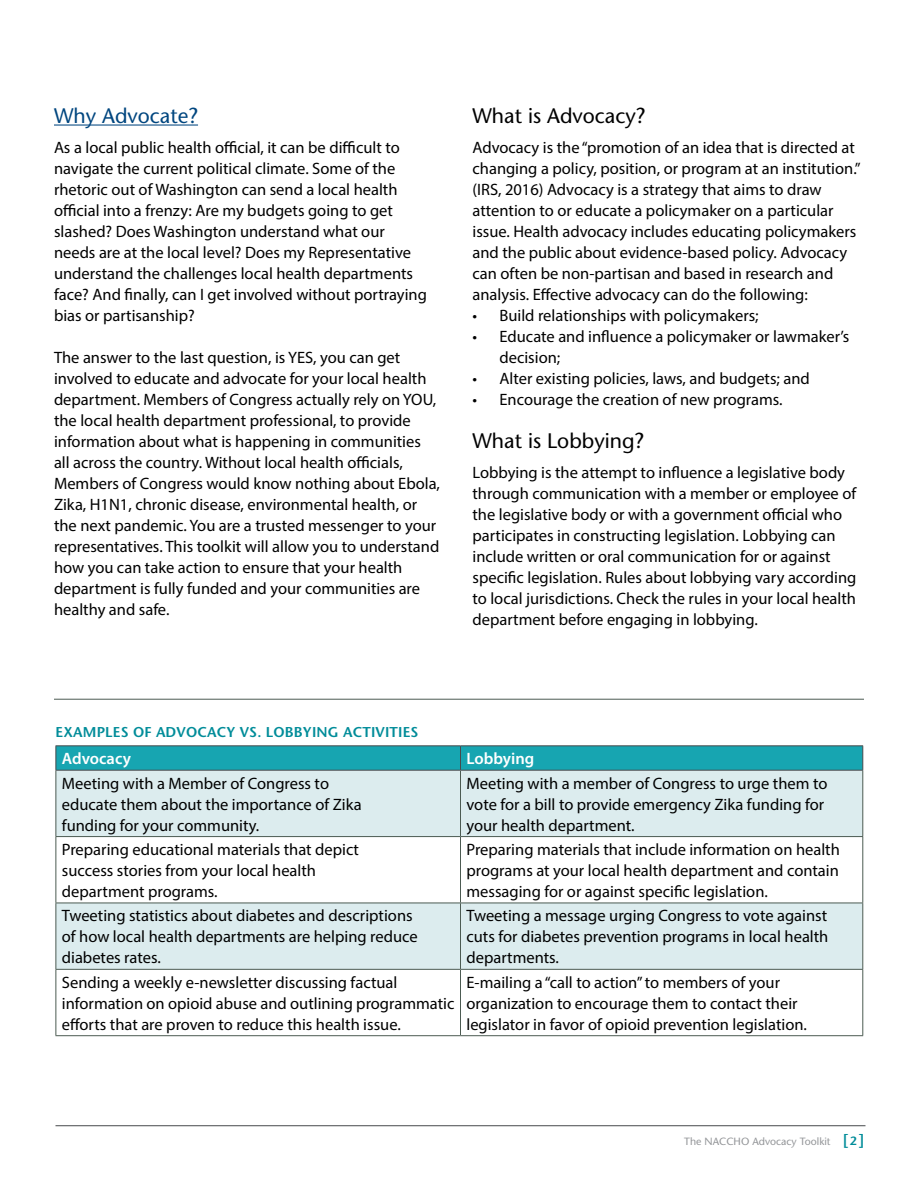
<style>
.page{position:relative;width:918px;height:1188px;background:#fff}
.page>*{position:absolute;margin:0;border:0;box-sizing:border-box;transform-origin:0 0}
.t1{font:21px "Stone Sans";color:#000}
.t2{font:21px "Stone Sans";color:#00467f}
.t3{font:16.5px/21px "Myriad Pro";color:#000}
.t4{font:600 16.5px "Myriad Pro";color:#fff}
.t5{font:600 14.25px "Stone Sans";letter-spacing:.01em;color:#008c99}
.t6{font:10.5px "Stone Sans";color:#939598}
.s1{font-weight:600;font-size:15px;color:#008c99}
.s2{font-weight:600;font-size:12px;color:#008c99}
</style>
<div class="page">
<hr style="left:54px;top:125px;width:144px;height:1px;background:#00467f">
<svg style="left:57px;top:771px;width:805px;height:198px;fill:#dcecee"></svg>
<hr style="left:56px;top:771px;width:1px;height:65px;background:#4c5b52">
<hr style="left:460px;top:771px;width:1px;height:65px;background:#4c5b52">
<hr style="left:862px;top:771px;width:1px;height:65px;background:#4c5b52">
<hr style="left:56px;top:836px;width:404px;height:1px;background:#4c5b52">
<hr style="left:56px;top:837px;width:1px;height:66px;background:#4c5b52">
<hr style="left:460px;top:836px;width:403px;height:1px;background:#4c5b52">
<hr style="left:460px;top:837px;width:1px;height:66px;background:#4c5b52">
<hr style="left:862px;top:837px;width:1px;height:66px;background:#4c5b52">
<hr style="left:56px;top:903px;width:404px;height:1px;background:#4c5b52">
<hr style="left:56px;top:903px;width:1px;height:66px;background:#4c5b52">
<hr style="left:460px;top:903px;width:403px;height:1px;background:#4c5b52">
<hr style="left:460px;top:903px;width:1px;height:66px;background:#4c5b52">
<hr style="left:862px;top:903px;width:1px;height:66px;background:#4c5b52">
<hr style="left:56px;top:969px;width:404px;height:1px;background:#4c5b52">
<hr style="left:56px;top:970px;width:1px;height:65px;background:#4c5b52">
<hr style="left:460px;top:969px;width:403px;height:1px;background:#4c5b52">
<hr style="left:460px;top:970px;width:1px;height:65px;background:#4c5b52">
<hr style="left:862px;top:970px;width:1px;height:65px;background:#4c5b52">
<hr style="left:56px;top:1035px;width:404px;height:1px;background:#4c5b52">
<hr style="left:460px;top:1035px;width:403px;height:1px;background:#4c5b52">
<hr style="left:56px;top:745px;width:404px;height:1px;background:#47494c">
<hr style="left:460px;top:745px;width:403px;height:1px;background:#47494c">
<svg style="left:56px;top:746px;width:807px;height:24px;background:#18a2ae"></svg>
<hr style="left:56px;top:770px;width:404px;height:1px;background:#47494c">
<hr style="left:460px;top:770px;width:403px;height:1px;background:#47494c">
<hr style="left:54px;top:699px;width:810px;height:1px;background:#4c5b52">
<hr style="left:56px;top:1125px;width:810px;height:1px;background:#47494c">
<p class="t2" style="left:54px;top:103px;width:146px">Why Advocate?</p>
<p class="t3" style="left:54px;top:137px;width:374px">As a local public health official, it can be difficult to navigate the current political climate. Some of the rhetoric out of Washington can send a local health official into a frenzy: Are my budgets going to get slashed? Does Washington understand what our needs are at the local level? Does my Representative understand the challenges local health departments face? And finally, can I get involved without portraying bias or partisanship?</p>
<p class="t3" style="left:54px;top:347px;width:388px">The answer to the last question, is YES, you can get involved to educate and advocate for your local health department. Members of Congress actually rely on YOU, the local health department professional, to provide information about what is happening in communities all across the country. Without local health officials, Members of Congress would know nothing about Ebola, Zika, H1N1, chronic disease, environmental health, or the next pandemic. You are a trusted messenger to your representatives. This toolkit will allow you to understand how you can take action to ensure that your health department is fully funded and your communities are healthy and safe.</p>
<p class="t1" style="left:472px;top:103px;width:175px">What is Advocacy?</p>
<p class="t3" style="left:472px;top:137px;width:390px">Advocacy is the “promotion of an idea that is directed at changing a policy, position, or program at an institution.” (IRS, 2016) Advocacy is a strategy that aims to draw attention to or educate a policymaker on a particular issue. Health advocacy includes educating policymakers and the public about evidence-based policy. Advocacy can often be non-partisan and based in research and analysis. Effective advocacy can do the following:</p>
<p class="t3" style="left:472px;top:305px;width:288px">• Build relationships with policymakers;</p>
<p class="t3" style="left:499px;top:326px;width:351px;text-indent:-27px">• Educate and influence a policymaker or lawmaker’s decision;</p>
<p class="t3" style="left:472px;top:368px;width:339px">• Alter existing policies, laws, and budgets; and</p>
<p class="t3" style="left:472px;top:389px;width:312px">• Encourage the creation of new programs.</p>
<p class="t1" style="left:472px;top:429px;width:173px">What is Lobbying?</p>
<p class="t3" style="left:472px;top:462px;width:385px">Lobbying is the attempt to influence a legislative body through communication with a member or employee of the legislative body or with a government official who participates in constructing legislation. Lobbying can include written or oral communication for or against specific legislation. Rules about lobbying vary according to local jurisdictions. Check the rules in your local health department before engaging in lobbying.</p>
<p class="t5" style="left:56px;top:724px;width:364px">EXAMPLES OF ADVOCACY VS. LOBBYING ACTIVITIES</p>
<p class="t4" style="left:62px;top:748px;width:71px">Advocacy</p>
<p class="t4" style="left:467px;top:748px;width:69px">Lobbying</p>
<p class="t3" style="left:62px;top:772px;width:301px">Meeting with a Member of Congress to educate them about the importance of Zika funding for your community.</p>
<p class="t3" style="left:467px;top:772px;width:362px">Meeting with a member of Congress to urge them to vote for a bill to provide emergency Zika funding for your health department.</p>
<p class="t3" style="left:62px;top:839px;width:299px">Preparing educational materials that depict success stories from your local health department programs.</p>
<p class="t3" style="left:467px;top:839px;width:375px;text-align:justify">Preparing materials that include information on health programs at your local health department and contain messaging for or against specific legislation.</p>
<p class="t3" style="left:62px;top:905px;width:357px">Tweeting statistics about diabetes and descriptions of how local health departments are helping reduce diabetes rates.</p>
<p class="t3" style="left:467px;top:905px;width:363px;text-align:justify">Tweeting a message urging Congress to vote against cuts for diabetes prevention programs in local health departments.</p>
<p class="t3" style="left:62px;top:971px;width:394px">Sending a weekly e-newsletter discussing factual information on opioid abuse and outlining programmatic efforts that are proven to reduce this health issue.</p>
<p class="t3" style="left:467px;top:971px;width:342px">E-mailing a “call to action” to members of your organization to encourage them to contact their legislator in favor of opioid prevention legislation.</p>
<p class="t6" style="left:684px;top:1136px;width:181px">The NACCHO Advocacy Toolkit <span class="s1">[</span><span class="s2">2</span> <span class="s1">]</span></p>
</div>
